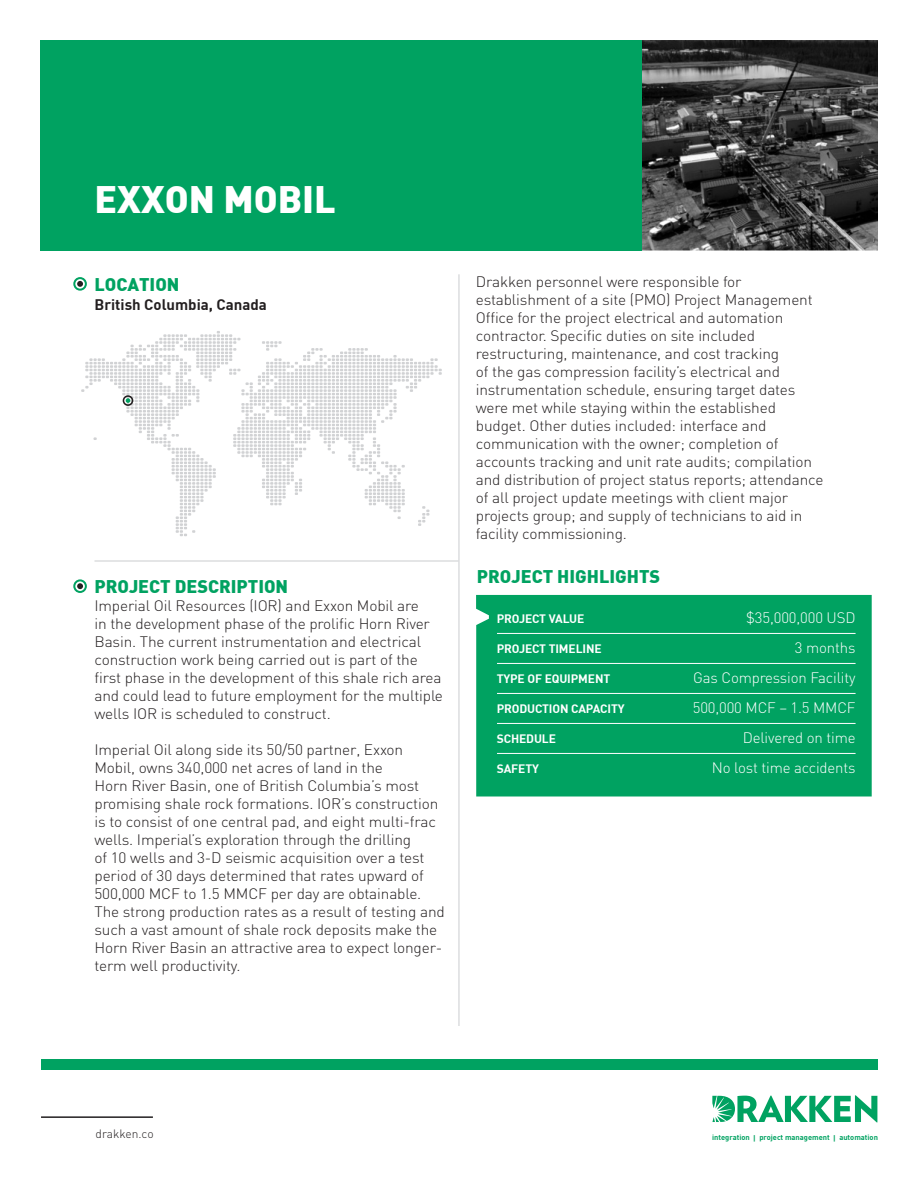
<style>
.page{position:relative;width:918px;height:1188px;background:#fff}
.page>*{position:absolute;margin:0;border:0;box-sizing:border-box;transform-origin:0 0}
.t1{font:900 37.5px "DIN";color:#fff}
.t2{font:900 18px "DIN";color:#00a261}
.t3{font:300 15px/18px "DIN";letter-spacing:-.01em;color:#231f20}
.t4{font:300 15px "DIN";letter-spacing:-.01em;color:#fff}
.t5{font:700 15px "DIN";color:#231f20}
.t6{font:700 12px "DIN";letter-spacing:-.01em;color:#fff}
.t7{font:300 12px "DIN";color:#231f20}
.t8{font:700 7.5px "DIN";color:#00a261}
</style>
<div class="page">
<div style="left:41px;top:1059px;width:837px;height:11px;background:#00a261"></div>
<svg style="left:712px;top:1095px;width:165px;height:28px"></svg>
<hr style="left:41px;top:1116px;width:112px;height:2px;background:#231f20">
<div style="left:40px;top:40px;width:604px;height:211px;background:#00a261"></div>
<div style="left:73px;top:277px;width:14px;height:14px;border:2px solid #00a261;border-radius:50%"></div>
<svg style="left:77px;top:281px;width:6px;height:6px"></svg>
<div style="left:73px;top:579px;width:14px;height:14px;border:2px solid #00a261;border-radius:50%"></div>
<svg style="left:77px;top:583px;width:6px;height:6px"></svg>
<hr style="left:94px;top:560px;width:365px;height:2px;background:#dcdddf">
<svg style="left:81px;top:331px;width:361px;height:205px"></svg>
<img style="left:643px;top:40px;width:235px;height:210px">
<div style="left:476px;top:595px;width:396px;height:201px;background:#00a261"></div>
<hr style="left:497px;top:633px;width:359px;height:1px;background:#fff">
<hr style="left:497px;top:663px;width:359px;height:1px;background:#fff">
<hr style="left:497px;top:693px;width:359px;height:1px;background:#fff">
<hr style="left:497px;top:723px;width:359px;height:1px;background:#fff">
<hr style="left:497px;top:753px;width:359px;height:1px;background:#fff">
<hr style="left:458px;top:274px;width:2px;height:752px;background:#dcdddf">
<h1 class="t1" style="left:94px;top:178px;width:243px">EXXON MOBIL</h1>
<p class="t2" style="left:94px;top:274px;width:86px">LOCATION</p>
<p class="t5" style="left:94px;top:300px;width:174px">British Columbia, Canada</p>
<p class="t2" style="left:94px;top:576px;width:195px">PROJECT DESCRIPTION</p>
<p class="t3" style="left:94px;top:596px;width:350px">Imperial Oil Resources (IOR) and Exxon Mobil are<br>in the development phase of the prolific Horn River Basin. The current instrumentation and electrical construction work being carried out is part of the first phase in the development of this shale rich area and could lead to future employment for the multiple wells IOR is scheduled to construct.</p>
<p class="t3" style="left:94px;top:740px;width:352px">Imperial Oil along side its 50/50 partner, Exxon Mobil, owns 340,000 net acres of land in the<br>Horn River Basin, one of British Columbia’s most promising shale rock formations. IOR’s construction is to consist of one central pad, and eight multi-frac wells. Imperial’s exploration through the drilling<br>of 10 wells and 3-D seismic acquisition over a test period of 30 days determined that rates upward of 500,000 MCF to 1.5 MMCF per day are obtainable.<br>The strong production rates as a result of testing and such a vast amount of shale rock deposits make the Horn River Basin an attractive area to expect longer&shy;term well productivity.</p>
<p class="t3" style="left:476px;top:273px;width:349px">Drakken personnel were responsible for establishment of a site (PMO) Project Management Office for the project electrical and automation contractor. Specific duties on site included restructuring, maintenance, and cost tracking<br>of the gas compression facility’s electrical and instrumentation schedule, ensuring target dates were met while staying within the established budget. Other duties included: interface and communication with the owner; completion of accounts tracking and unit rate audits; compilation and distribution of project status reports; attendance of all project update meetings with client major projects group; and supply of technicians to aid in facility commissioning.</p>
<p class="t2" style="left:477px;top:566px;width:185px">PROJECT HIGHLIGHTS</p>
<p class="t6" style="left:497px;top:615px;width:89px">PROJECT VALUE</p>
<p class="t4" style="left:746px;top:609px;width:111px">$35,000,000 USD</p>
<p class="t6" style="left:497px;top:645px;width:106px">PROJECT TIMELINE</p>
<p class="t4" style="left:795px;top:639px;width:62px">3 months</p>
<p class="t6" style="left:497px;top:675px;width:115px">TYPE OF EQUIPMENT</p>
<p class="t4" style="left:693px;top:669px;width:164px">Gas Compression Facility</p>
<p class="t6" style="left:497px;top:705px;width:129px">PRODUCTION CAPACITY</p>
<p class="t4" style="left:693px;top:699px;width:164px">500,000 MCF – 1.5 MMCF</p>
<p class="t6" style="left:497px;top:735px;width:61px">SCHEDULE</p>
<p class="t4" style="left:743px;top:729px;width:114px">Delivered on time</p>
<p class="t6" style="left:497px;top:765px;width:44px">SAFETY</p>
<p class="t4" style="left:712px;top:759px;width:145px">No lost time accidents</p>
<p class="t7" style="left:96px;top:1126px;width:60px">drakken.co</p>
<p class="t8" style="left:712px;top:1135px;width:167px">integration | project management | automation</p>
</div>
